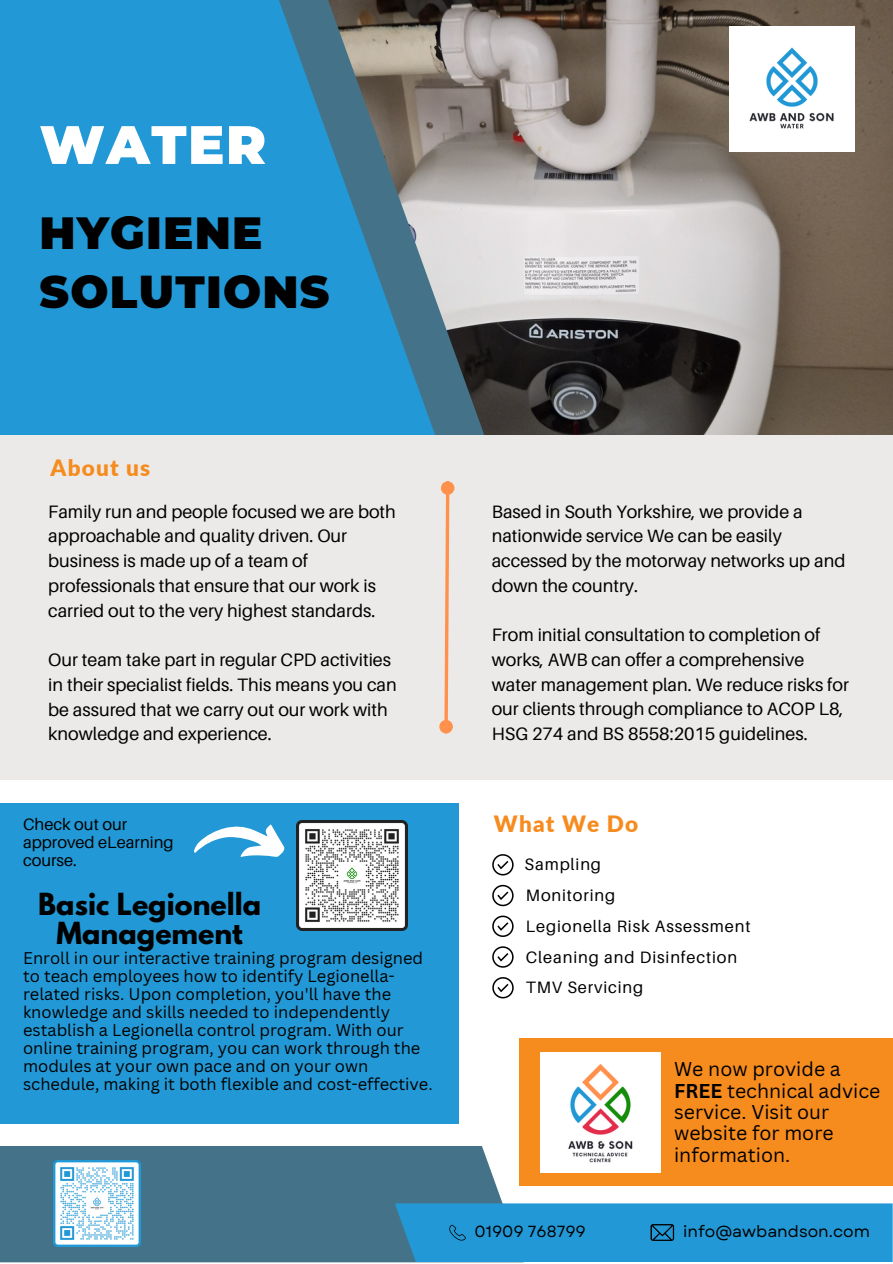
<style>
.page{position:relative;width:893px;height:1264px;background:#fff}
.page>*{position:absolute;margin:0;border:0;box-sizing:border-box;transform-origin:0 0}
.t1{font:900 54px "Montserrat";letter-spacing:.03em;color:#fff}
.t2{font:900 45px/58.5px "Montserrat";letter-spacing:.03em;color:#000}
.t3{font:700 27px/29.2px "League Spartan";color:#000;text-align:center}
.t4{font:900 22.5px "Lato";letter-spacing:.05em;color:#f68b1e}
.t5{font:19.5px/21.3px "Canva Sans";color:#000}
.t6{font:18px/24.8px "Aileron";color:#000}
.t7{font:16.5px/18px "Canva Sans";color:#000}
.t8{font:16.5px "Aileron";letter-spacing:.05em;color:#000}
.t9{font:16.5px/18px "Aileron";color:#000}
.t10{font:16.05px "Garet";color:#000}
.s1{font-weight:700}
</style>
<div class="page">
<img style="left:516px;top:1px;width:376px;height:434px">
<svg style="left:467px;top:0;width:49px;height:435px;background:#8e8a88"></svg>
<div style="left:0;top:1146px;width:523px;height:116px;background:#447288"></div>
<svg style="left:0;top:0;width:467px;height:435px;background:#3493c3"></svg>
<svg style="left:492px;top:854px;width:21px;height:21px"></svg>
<svg style="left:492px;top:884px;width:21px;height:22px"></svg>
<svg style="left:492px;top:915px;width:21px;height:22px"></svg>
<div style="left:395px;top:1203px;width:497px;height:59px;background:#2299d6"></div>
<svg style="left:492px;top:946px;width:21px;height:21px"></svg>
<svg style="left:492px;top:977px;width:21px;height:21px"></svg>
<div style="left:519px;top:1037px;width:373px;height:148px;background:#f68b1e"></div>
<img style="left:540px;top:1052px;width:120px;height:120px">
<img style="left:729px;top:27px;width:125px;height:125px">
<div style="left:0;top:435px;width:892px;height:344px;background:#ebeae8"></div>
<svg style="left:442px;top:492px;width:9px;height:230px"></svg>
<div style="left:441px;top:721px;width:10px;height:10px;background:#ff914d;border-radius:50%"></div>
<div style="left:439px;top:720px;width:14px;height:13px;border:3px solid #ff914d;border-radius:50%"></div>
<div style="left:442px;top:483px;width:11px;height:10px;background:#ff914d;border-radius:50%"></div>
<div style="left:441px;top:481px;width:13px;height:14px;border:3px solid #ff914d;border-radius:50%"></div>
<img style="left:53px;top:1160px;width:87px;height:86px">
<div style="left:0;top:803px;width:458px;height:320px;background:#2299d6"></div>
<img style="left:297px;top:820px;width:110px;height:110px">
<svg style="left:194px;top:824px;width:90px;height:33px"></svg>
<p class="t1" style="left:40px;top:112px;width:228px">WATER</p>
<p class="t2" style="left:40px;top:204px;width:291px">HYGIENE<br>SOLUTIONS</p>
<p class="t4" style="left:51px;top:454px;width:101px">About us</p>
<p class="t6" style="left:48px;top:498px;width:349px">Family run and people focused we are both approachable and quality driven. Our business is made up of a team of professionals that ensure that our work is carried out to the very highest standards.</p>
<p class="t6" style="left:48px;top:647px;width:350px">Our team take part in regular CPD activities in their specialist fields. This means you can be assured that we carry out our work with knowledge and experience.</p>
<p class="t9" style="left:23px;top:814px;width:152px">Check out our approved eLearning course.</p>
<p class="t3" style="left:38px;top:892px;width:224px">Basic Legionella<br>Management</p>
<p class="t7" style="left:23px;top:948px;width:411px">Enroll in our interactive training program designed to teach employees how to identify Legionella&shy;related risks. Upon completion, you'll have the knowledge and skills needed to independently establish a Legionella control program. With our online training program, you can work through the modules at your own pace and on your own schedule, making it both flexible and cost-effective.</p>
<p class="t6" style="left:491px;top:498px;width:355px">Based in South Yorkshire, we provide a nationwide service We can be easily accessed by the motorway networks up and down the country.</p>
<p class="t6" style="left:491px;top:622px;width:358px">From initial consultation to completion of works, AWB can offer a comprehensive water management plan. We reduce risks for our clients through compliance to ACOP L8, HSG 274 and BS 8558:2015 guidelines.</p>
<p class="t4" style="left:494px;top:809px;width:146px">What We Do</p>
<p class="t8" style="left:524px;top:854px;width:78px">Sampling</p>
<p class="t8" style="left:526px;top:885px;width:91px">Monitoring</p>
<p class="t8" style="left:526px;top:915px;width:226px">Legionella Risk Assessment</p>
<p class="t8" style="left:526px;top:946px;width:213px">Cleaning and Disinfection</p>
<p class="t8" style="left:526px;top:977px;width:119px">TMV Servicing</p>
<p class="t5" style="left:674px;top:1057px;width:208px">We now provide a<br><span class="s1">FREE</span> technical advice service. Visit our website for more information.</p>
<p class="t10" style="left:474px;top:1220px;width:113px">01909 768799</p>
<p class="t10" style="left:683px;top:1219px;width:188px">info@awbandson.com</p>
</div>
